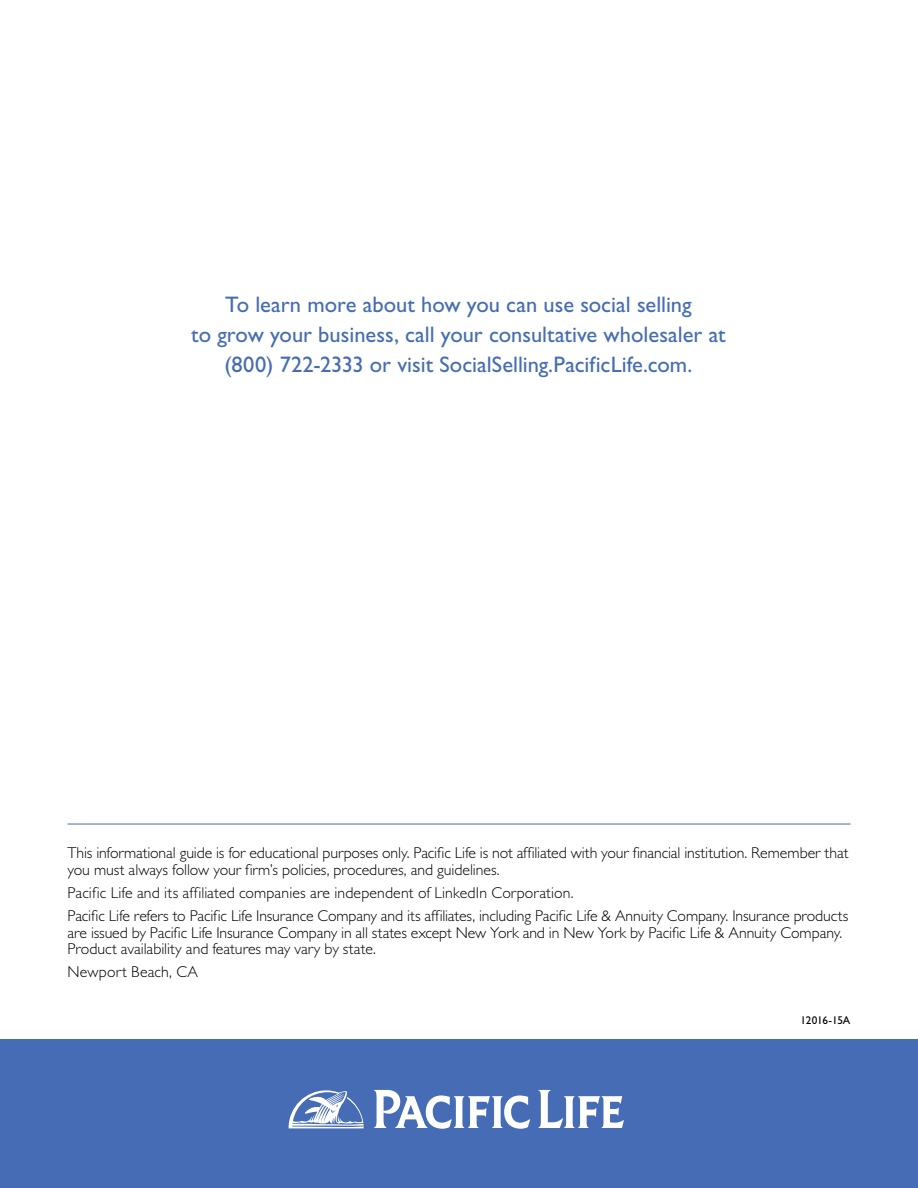
<style>
.page{position:relative;width:918px;height:1188px;background:#fff}
.page>*{position:absolute;margin:0;border:0;box-sizing:border-box;transform-origin:0 0}
.t1{font:22.5px/30px "Gill Sans Std";color:#456cb4;text-align:center}
.t2{font:300 15.75px/16.5px "Gill Sans Std";letter-spacing:-.005em;color:#000}
.t3{font:11.25px "Gill Sans Std";letter-spacing:-.025em;color:#000}
</style>
<div class="page">
<hr style="left:68px;top:824px;width:782px;height:1px;background:#456cb4">
<div style="left:0;top:1040px;width:918px;height:148px;background:#456cb4"></div>
<svg style="left:374px;top:1090px;width:156px;height:39px"></svg>
<svg style="left:539px;top:1090px;width:85px;height:38px"></svg>
<svg style="left:289px;top:1090px;width:75px;height:38px"></svg>
<p class="t1" style="left:191px;top:290px;width:536px">To learn more about how you can use social selling<br>to grow your business, call your consultative wholesaler at (800) 722-2333 or visit SocialSelling.PacificLife.com.</p>
<p class="t2" style="left:68px;top:845px;width:783px">This informational guide is for educational purposes only. Pacific Life is not affiliated with your financial institution. Remember that you must always follow your firm’s policies, procedures, and guidelines.</p>
<p class="t2" style="left:68px;top:885px;width:508px">Pacific Life and its affiliated companies are independent of LinkedIn Corporation.</p>
<p class="t2" style="left:68px;top:908px;width:782px">Pacific Life refers to Pacific Life Insurance Company and its affiliates, including Pacific Life &amp; Annuity Company. Insurance products are issued by Pacific Life Insurance Company in all states except New York and in New York by Pacific Life &amp; Annuity Company.<br>Product availability and features may vary by state.</p>
<p class="t2" style="left:68px;top:964px;width:132px">Newport Beach, CA</p>
<p class="t3" style="left:801px;top:1014px;width:51px">12016-15A</p>
</div>
